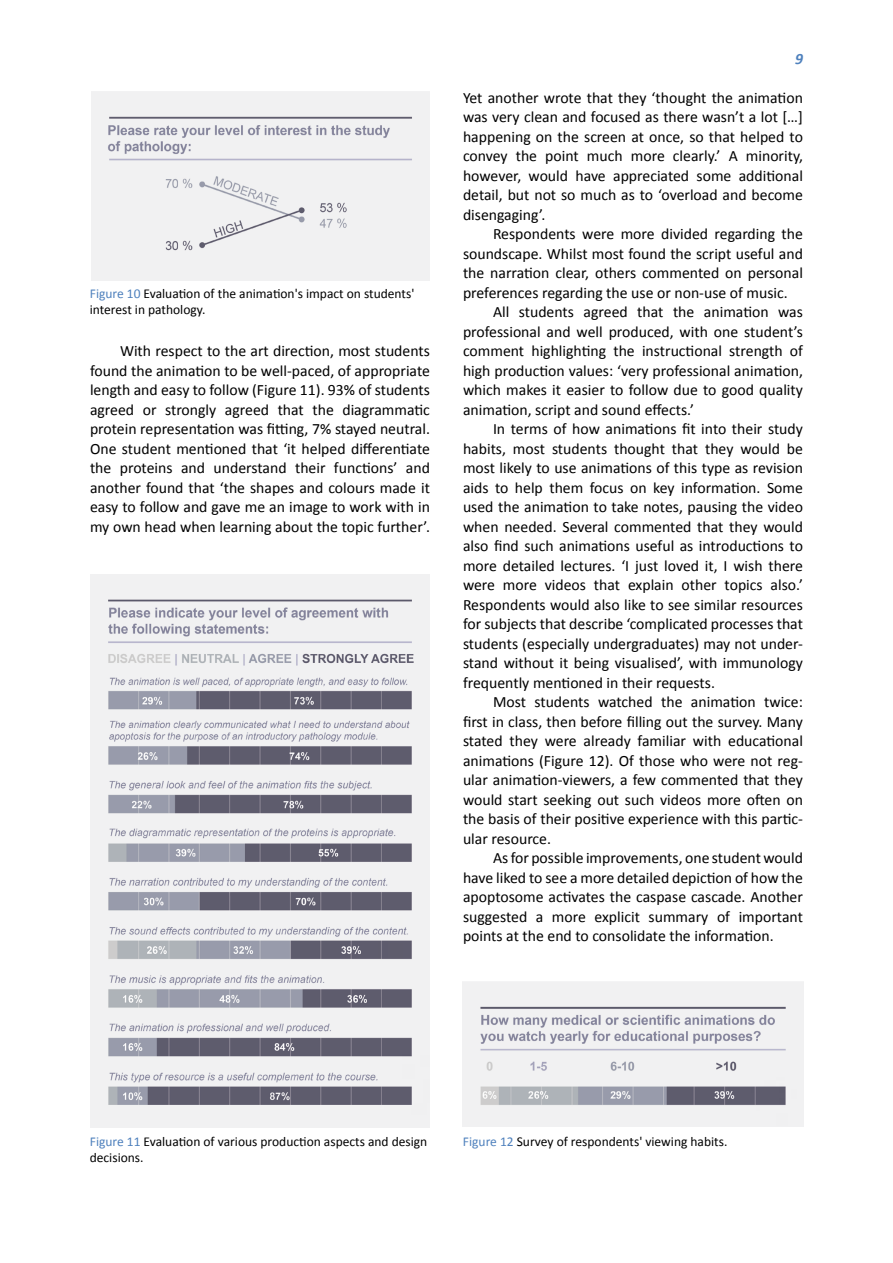
<style>
.page{position:relative;width:893px;height:1263px;background:#fff}
.page>*{position:absolute;margin:0;border:0;box-sizing:border-box;transform-origin:0 0}
.t1{font:15.75px/19.5px "Calibri";color:#000;text-align:justify}
.t2{font:italic 700 15.75px "Calibri";color:#4f81bd}
.t3{font:13.5px/16.2px "Calibri";color:#000}
.s1{color:#4f81bd}
</style>
<div class="page">
<img style="left:463px;top:981px;width:340px;height:146px">
<img style="left:91px;top:92px;width:339px;height:188px">
<img style="left:90px;top:574px;width:340px;height:553px">
<p class="t3" style="left:90px;top:286px;width:326px"><span class="s1">Figure 10</span> Evaluation of the animation's impact on students' interest in pathology.</p>
<p class="t1" style="left:90px;top:341px;width:341px;text-indent:30px">With respect to the art direction, most students found the animation to be well-paced, of appropriate length and easy to follow (Figure 11). 93% of students agreed or strongly agreed that the diagrammatic protein representation was fitting, 7% stayed neutral.<br>One student mentioned that ‘it helped differentiate the proteins and understand their functions’ and another found that ‘the shapes and colours made it easy to follow and gave me an image to work with in my own head when learning about the topic further’.</p>
<p class="t2" style="left:795px;top:48px;width:9px">9</p>
<p class="t1" style="left:463px;top:88px;width:341px">Yet another wrote that they ‘thought the animation was very clean and focused as there wasn’t a lot […] happening on the screen at once, so that helped to convey the point much more clearly.’ A minority, however, would have appreciated some additional detail, but not so much as to ‘overload and become disengaging’.</p>
<p class="t1" style="left:493px;top:224px;width:311px">Respondents were more divided regarding the</p>
<p class="t1" style="left:463px;top:244px;width:341px">soundscape. Whilst most found the script useful and</p>
<p class="t1" style="left:463px;top:263px;width:341px">the narration clear, others commented on personal</p>
<p class="t1" style="left:463px;top:283px;width:326px">preferences regarding the use or non-use of music.</p>
<p class="t1" style="left:493px;top:302px;width:311px">All students agreed that the animation was</p>
<p class="t1" style="left:463px;top:322px;width:341px">professional and well produced, with one student’s</p>
<p class="t1" style="left:463px;top:341px;width:341px">comment highlighting the instructional strength of</p>
<p class="t1" style="left:463px;top:361px;width:341px">high production values: ‘very professional animation,</p>
<p class="t1" style="left:463px;top:380px;width:341px">which makes it easier to follow due to good quality</p>
<p class="t1" style="left:463px;top:400px;width:232px">animation, script and sound effects.’</p>
<p class="t1" style="left:493px;top:419px;width:311px">In terms of how animations fit into their study</p>
<p class="t1" style="left:463px;top:439px;width:341px">habits, most students thought that they would be</p>
<p class="t1" style="left:463px;top:458px;width:341px">most likely to use animations of this type as revision</p>
<p class="t1" style="left:463px;top:478px;width:341px">aids to help them focus on key information. Some</p>
<p class="t1" style="left:463px;top:497px;width:341px">used the animation to take notes, pausing the video</p>
<p class="t1" style="left:463px;top:517px;width:341px">when needed. Several commented that they would</p>
<p class="t1" style="left:463px;top:536px;width:341px">also find such animations useful as introductions to</p>
<p class="t1" style="left:463px;top:556px;width:341px">more detailed lectures. ‘I just loved it, I wish there</p>
<p class="t1" style="left:463px;top:575px;width:341px">were more videos that explain other topics also.’</p>
<p class="t1" style="left:463px;top:595px;width:341px">Respondents would also like to see similar resources</p>
<p class="t1" style="left:463px;top:614px;width:341px">for subjects that describe ‘complicated processes that</p>
<p class="t1" style="left:463px;top:634px;width:341px">students (especially undergraduates) may not under-</p>
<p class="t1" style="left:463px;top:653px;width:341px">stand without it being visualised’, with immunology</p>
<p class="t1" style="left:463px;top:673px;width:253px">frequently mentioned in their requests.</p>
<p class="t1" style="left:493px;top:692px;width:311px">Most students watched the animation twice:</p>
<p class="t1" style="left:463px;top:712px;width:341px">first in class, then before filling out the survey. Many</p>
<p class="t1" style="left:463px;top:731px;width:341px">stated they were already familiar with educational</p>
<p class="t1" style="left:463px;top:751px;width:341px">animations (Figure 12). Of those who were not reg-</p>
<p class="t1" style="left:463px;top:770px;width:341px">ular animation-viewers, a few commented that they</p>
<p class="t1" style="left:463px;top:790px;width:341px">would start seeking out such videos more often on</p>
<p class="t1" style="left:463px;top:809px;width:341px">the basis of their positive experience with this partic-</p>
<p class="t1" style="left:463px;top:829px;width:90px">ular resource.</p>
<p class="t1" style="left:493px;top:848px;width:311px">As for possible improvements, one student would</p>
<p class="t1" style="left:463px;top:868px;width:341px">have liked to see a more detailed depiction of how the</p>
<p class="t1" style="left:463px;top:887px;width:341px">apoptosome activates the caspase cascade. Another</p>
<p class="t1" style="left:463px;top:907px;width:341px">suggested a more explicit summary of important</p>
<p class="t1" style="left:463px;top:926px;width:312px">points at the end to consolidate the information.</p>
<p class="t3" style="left:90px;top:1133px;width:339px"><span class="s1">Figure 11</span> Evaluation of various production aspects and design</p>
<p class="t3" style="left:463px;top:1133px;width:266px"><span class="s1">Figure 12</span> Survey of respondents' viewing habits.</p>
<p class="t3" style="left:90px;top:1150px;width:55px">decisions.</p>
</div>
